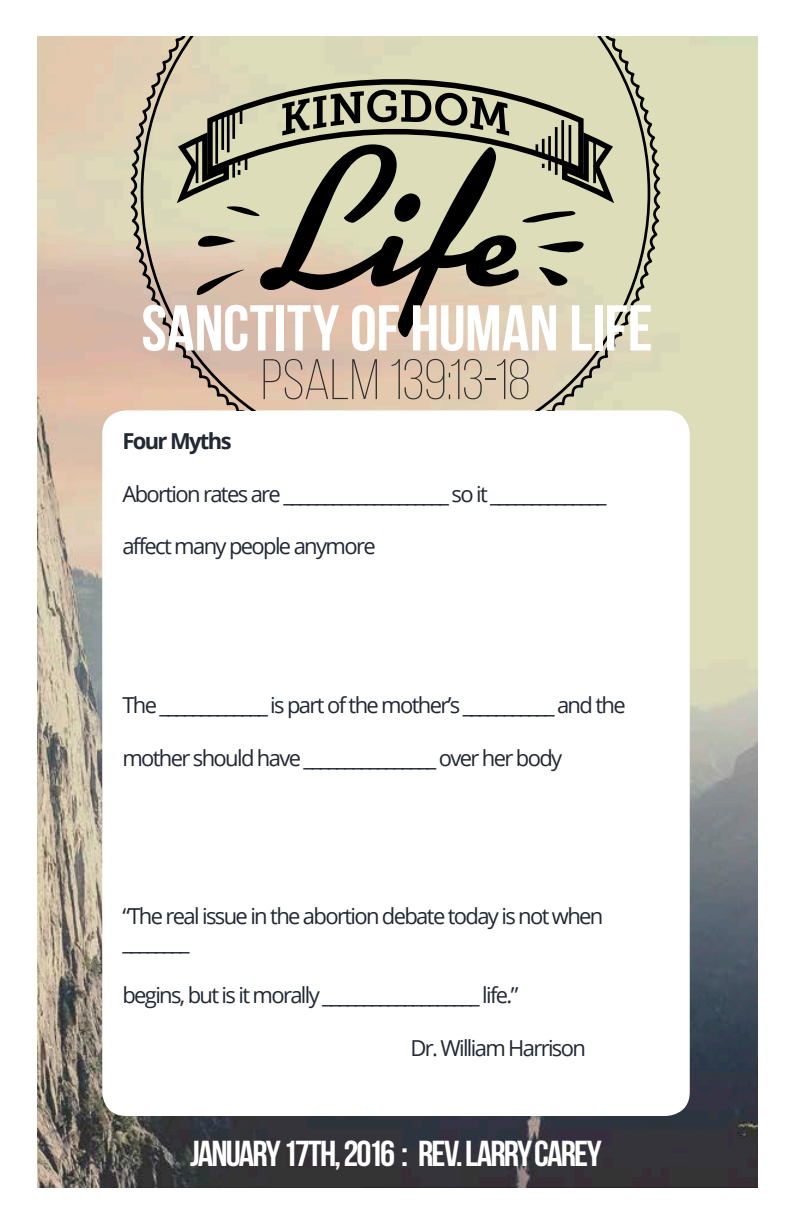
<style>
.page{position:relative;width:792px;height:1224px;background:#fff}
.page>*{position:absolute;margin:0;border:0;box-sizing:border-box;transform-origin:0 0}
.t1{font:193.8px "Kinescope";color:#000;scale:.96 1}
.t2{font:700 64.6px "Bebas Neue";color:#fff;scale:1.05 1}
.t3{font:300 57px "Bebas Neue";letter-spacing:-.01em;color:#2d2d2d;scale:1.05 1}
.t4{font:700 36px "Bebas Neue";letter-spacing:-.05em;color:#fff;scale:1.05 1}
.t5{font:22px/26.4px "Open Sans";letter-spacing:-.075em;color:#212834}
.t6{font:700 22px "Open Sans";letter-spacing:-.075em;color:#212834}
</style>
<div class="page">
<img style="left:37px;top:36px;width:720px;height:1152px">
<div style="left:102px;top:410px;width:588px;height:706px;background:#fff;border-radius:24px"></div>
<svg style="left:128px;top:36px;width:535px;height:374px"></svg>
<svg style="left:192px;top:229px;width:43px;height:25px"></svg>
<svg style="left:196px;top:264px;width:62px;height:33px"></svg>
<svg style="left:172px;top:109px;width:93px;height:109px"></svg>
<svg style="left:536px;top:234px;width:55px;height:54px"></svg>
<svg style="left:282px;top:90px;width:337px;height:133px"></svg>
<p class="t1" style="left:271px;top:103px;width:260px">Life</p>
<p class="t2" style="left:141px;top:293px;width:488px">SANCTITY OF HUMAN LIFE</p>
<p class="t3" style="left:261px;top:349px;width:258px">PSALM 139:13-18</p>
<p class="t6" style="left:122px;top:425px;width:111px">Four Myths</p>
<p class="t5" style="left:122px;top:480px;width:486px">Abortion rates are ____________________ so it ______________</p>
<p class="t5" style="left:122px;top:533px;width:255px">affect many people anymore</p>
<p class="t5" style="left:122px;top:691px;width:505px">The _____________ is part of the mother’s ___________ and the</p>
<p class="t5" style="left:122px;top:744px;width:441px">mother should have ________________ over her body</p>
<p class="t5" style="left:122px;top:902px;width:483px">“The real issue in the abortion debate today is not when ________</p>
<p class="t5" style="left:122px;top:981px;width:398px">begins, but is it morally ___________________ life.”</p>
<p class="t5" style="left:410px;top:1034px;width:177px">Dr. William Harrison</p>
<p class="t4" style="left:190px;top:1134px;width:393px">JANUARY 17TH, 2016 : REV. LARRY CAREY</p>
</div>
